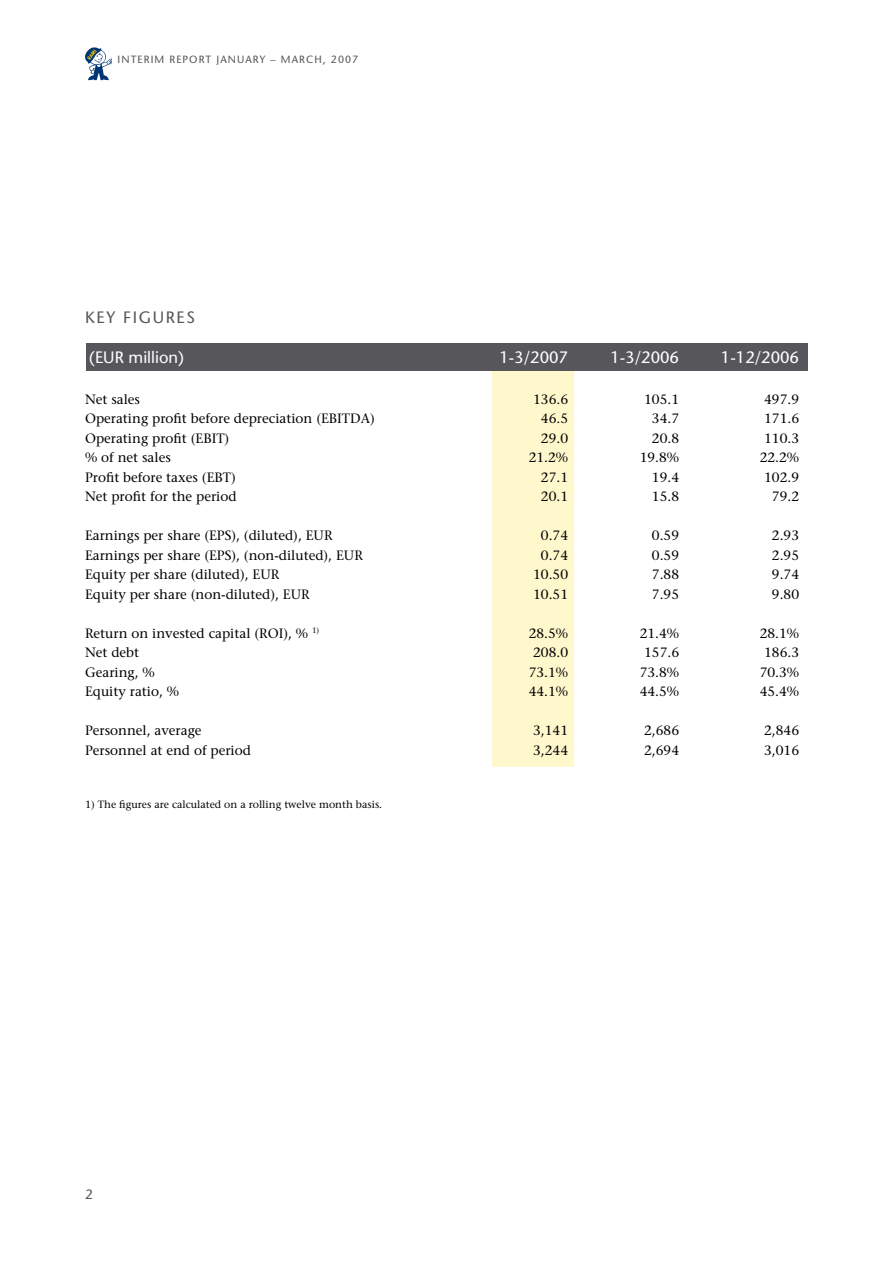
<style>
.page{position:relative;width:893px;height:1263px;background:#fff}
.page>*{position:absolute;margin:0;border:0;box-sizing:border-box;transform-origin:0 0}
.t1{font:500 16.5px "Stone Sans Std";color:#fff}
.t2{font:500 16.5px "Stone Sans Std";letter-spacing:.1em;color:#57565b}
.t3{font:500 13.5px "Stone Serif Std";color:#000}
.t4{font:500 10.5px "Stone Serif Std";color:#000}
.t5{font:500 10.5px "Stone Sans Std";letter-spacing:.1em;color:#57565b}
</style>
<div class="page">
<svg style="left:85px;top:47px;width:27px;height:33px"></svg>
<div style="left:493px;top:372px;width:80px;height:394px;background:#fff8cc"></div>
<div style="left:492px;top:371px;width:82px;height:396px;border:2px solid #fff8cf"></div>
<div style="left:86px;top:343px;width:721px;height:28px;background:#57565b"></div>
<p class="t5" style="left:118px;top:53px;width:242px">INTERIM REPORT JANUARY – MARCH, 2007</p>
<p class="t2" style="left:85px;top:308px;width:111px">KEY FIGURES</p>
<p class="t1" style="left:89px;top:347px;width:96px">(EUR million)</p>
<p class="t1" style="left:499px;top:347px;width:70px">1-3/2007</p>
<p class="t1" style="left:610px;top:347px;width:70px">1-3/2006</p>
<p class="t1" style="left:721px;top:347px;width:80px">1-12/2006</p>
<p class="t3" style="left:85px;top:391px;width:57px">Net sales</p>
<p class="t3" style="left:533px;top:391px;width:36px">136.6</p>
<p class="t3" style="left:644px;top:391px;width:36px">105.1</p>
<p class="t3" style="left:764px;top:391px;width:36px">497.9</p>
<p class="t3" style="left:85px;top:410px;width:291px">Operating profit before depreciation (EBITDA)</p>
<p class="t3" style="left:541px;top:410px;width:29px">46.5</p>
<p class="t3" style="left:652px;top:410px;width:29px">34.7</p>
<p class="t3" style="left:764px;top:410px;width:36px">171.6</p>
<p class="t3" style="left:85px;top:430px;width:146px">Operating profit (EBIT)</p>
<p class="t3" style="left:541px;top:430px;width:29px">29.0</p>
<p class="t3" style="left:652px;top:430px;width:29px">20.8</p>
<p class="t3" style="left:764px;top:430px;width:36px">110.3</p>
<p class="t3" style="left:85px;top:449px;width:87px">% of net sales</p>
<p class="t3" style="left:529px;top:449px;width:41px">21.2%</p>
<p class="t3" style="left:640px;top:449px;width:41px">19.8%</p>
<p class="t3" style="left:760px;top:449px;width:41px">22.2%</p>
<p class="t3" style="left:85px;top:469px;width:152px">Profit before taxes (EBT)</p>
<p class="t3" style="left:541px;top:469px;width:29px">27.1</p>
<p class="t3" style="left:652px;top:469px;width:29px">19.4</p>
<p class="t3" style="left:764px;top:469px;width:36px">102.9</p>
<p class="t3" style="left:85px;top:488px;width:153px">Net profit for the period</p>
<p class="t3" style="left:541px;top:488px;width:29px">20.1</p>
<p class="t3" style="left:652px;top:488px;width:29px">15.8</p>
<p class="t3" style="left:772px;top:488px;width:29px">79.2</p>
<p class="t3" style="left:85px;top:527px;width:249px">Earnings per share (EPS), (diluted), EUR</p>
<p class="t3" style="left:541px;top:527px;width:29px">0.74</p>
<p class="t3" style="left:652px;top:527px;width:29px">0.59</p>
<p class="t3" style="left:772px;top:527px;width:29px">2.93</p>
<p class="t3" style="left:85px;top:547px;width:279px">Earnings per share (EPS), (non-diluted), EUR</p>
<p class="t3" style="left:541px;top:547px;width:29px">0.74</p>
<p class="t3" style="left:652px;top:547px;width:29px">0.59</p>
<p class="t3" style="left:772px;top:547px;width:29px">2.95</p>
<p class="t3" style="left:85px;top:566px;width:196px">Equity per share (diluted), EUR</p>
<p class="t3" style="left:533px;top:566px;width:36px">10.50</p>
<p class="t3" style="left:652px;top:566px;width:29px">7.88</p>
<p class="t3" style="left:772px;top:566px;width:29px">9.74</p>
<p class="t3" style="left:85px;top:586px;width:226px">Equity per share (non-diluted), EUR</p>
<p class="t3" style="left:533px;top:586px;width:36px">10.51</p>
<p class="t3" style="left:652px;top:586px;width:29px">7.95</p>
<p class="t3" style="left:772px;top:586px;width:29px">9.80</p>
<p class="t3" style="left:85px;top:625px;width:236px">Return on invested capital (ROI), % <sup>1)</sup></p>
<p class="t3" style="left:529px;top:625px;width:41px">28.5%</p>
<p class="t3" style="left:640px;top:625px;width:41px">21.4%</p>
<p class="t3" style="left:760px;top:625px;width:41px">28.1%</p>
<p class="t3" style="left:85px;top:644px;width:56px">Net debt</p>
<p class="t3" style="left:533px;top:644px;width:36px">208.0</p>
<p class="t3" style="left:644px;top:644px;width:36px">157.6</p>
<p class="t3" style="left:764px;top:644px;width:36px">186.3</p>
<p class="t3" style="left:85px;top:664px;width:71px">Gearing, %</p>
<p class="t3" style="left:529px;top:664px;width:41px">73.1%</p>
<p class="t3" style="left:640px;top:664px;width:41px">73.8%</p>
<p class="t3" style="left:760px;top:664px;width:41px">70.3%</p>
<p class="t3" style="left:85px;top:683px;width:96px">Equity ratio, %</p>
<p class="t3" style="left:529px;top:683px;width:41px">44.1%</p>
<p class="t3" style="left:640px;top:683px;width:41px">44.5%</p>
<p class="t3" style="left:760px;top:683px;width:41px">45.4%</p>
<p class="t3" style="left:85px;top:722px;width:118px">Personnel, average</p>
<p class="t3" style="left:533px;top:722px;width:36px">3,141</p>
<p class="t3" style="left:644px;top:722px;width:36px">2,686</p>
<p class="t3" style="left:764px;top:722px;width:36px">2,846</p>
<p class="t3" style="left:85px;top:742px;width:167px">Personnel at end of period</p>
<p class="t3" style="left:533px;top:742px;width:36px">3,244</p>
<p class="t3" style="left:644px;top:742px;width:36px">2,694</p>
<p class="t3" style="left:764px;top:742px;width:36px">3,016</p>
<p class="t4" style="left:85px;top:798px;width:299px">1) The figures are calculated on a rolling twelve month basis.</p>
</div>
